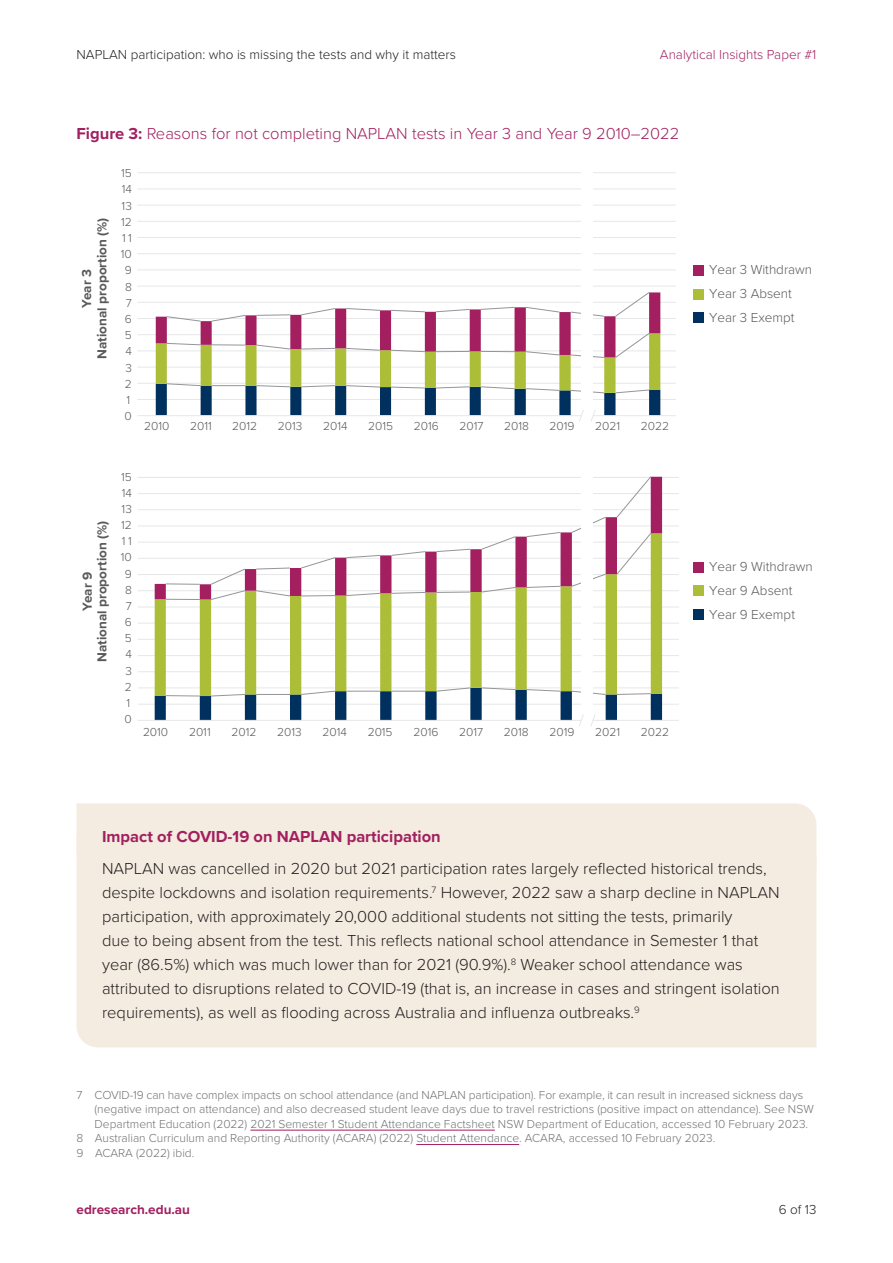
<style>
.page{position:relative;width:893px;height:1263px;background:#fff}
.page>*{position:absolute;margin:0;border:0;box-sizing:border-box;transform-origin:0 0}
.Case_study_info_box{font:300 16.5px/24px "Proxima Nova";color:#231f20}
.Figure_table_title{font:300 16.5px "Proxima Nova";color:#a22060}
.Case_study_info_box-2{font:700 16.5px "Proxima Nova";color:#a22060}
.t1{font:300 13.5px/23.9px "Proxima Nova";color:#595959}
.t2{font:300 13.5px "Proxima Nova";color:#231f20}
.t3{font:700 13.5px "Proxima Nova";color:#595959}
.t4{font:300 13.5px "Proxima Nova";color:#a22060}
.t5{font:700 13.5px "Proxima Nova";color:#a22060}
.Footnotes{font:300 12px/14.4px "Proxima Nova";color:#717275}
.t6{font:300 12px "Proxima Nova";color:#595959}
.s1{font-weight:700}
</style>
<div class="page">
<div style="left:77px;top:803px;width:739px;height:33px;background:#f4ece1"></div>
<div style="left:77px;top:836px;width:739px;height:211px;background:#f4ece1"></div>
<hr style="left:137px;top:172px;width:539px;height:1px;background:#e6e7e8">
<hr style="left:137px;top:189px;width:539px;height:1px;background:#e6e7e8">
<hr style="left:137px;top:205px;width:539px;height:1px;background:#e6e7e8">
<hr style="left:137px;top:221px;width:539px;height:1px;background:#e6e7e8">
<hr style="left:137px;top:237px;width:539px;height:1px;background:#e6e7e8">
<hr style="left:137px;top:253px;width:539px;height:1px;background:#e6e7e8">
<hr style="left:137px;top:269px;width:539px;height:1px;background:#e6e7e8">
<hr style="left:137px;top:286px;width:539px;height:1px;background:#e6e7e8">
<hr style="left:137px;top:302px;width:539px;height:1px;background:#e6e7e8">
<hr style="left:137px;top:318px;width:539px;height:1px;background:#e6e7e8">
<hr style="left:137px;top:334px;width:539px;height:1px;background:#e6e7e8">
<hr style="left:137px;top:350px;width:539px;height:1px;background:#e6e7e8">
<hr style="left:137px;top:367px;width:539px;height:1px;background:#e6e7e8">
<hr style="left:137px;top:383px;width:539px;height:1px;background:#e6e7e8">
<hr style="left:137px;top:399px;width:539px;height:1px;background:#e6e7e8">
<hr style="left:137px;top:415px;width:539px;height:1px;background:#e6e7e8">
<div style="left:693px;top:265px;width:10px;height:11px;background:#a31f60"></div>
<div style="left:693px;top:289px;width:10px;height:10px;background:#acbe37"></div>
<div style="left:693px;top:313px;width:10px;height:10px;background:#00305e"></div>
<div style="left:693px;top:562px;width:10px;height:10px;background:#a31f60"></div>
<div style="left:693px;top:585px;width:10px;height:11px;background:#acbe37"></div>
<div style="left:693px;top:609px;width:10px;height:11px;background:#00305e"></div>
<hr style="left:138px;top:477px;width:541px;height:1px;background:#e6e7e8">
<hr style="left:138px;top:493px;width:541px;height:1px;background:#e6e7e8">
<hr style="left:138px;top:509px;width:541px;height:1px;background:#e6e7e8">
<hr style="left:138px;top:526px;width:541px;height:1px;background:#e6e7e8">
<hr style="left:138px;top:542px;width:541px;height:1px;background:#e6e7e8">
<hr style="left:138px;top:558px;width:541px;height:1px;background:#e6e7e8">
<hr style="left:138px;top:574px;width:541px;height:1px;background:#e6e7e8">
<hr style="left:138px;top:590px;width:541px;height:1px;background:#e6e7e8">
<hr style="left:138px;top:607px;width:541px;height:1px;background:#e6e7e8">
<hr style="left:138px;top:623px;width:541px;height:1px;background:#e6e7e8">
<hr style="left:138px;top:639px;width:541px;height:1px;background:#e6e7e8">
<hr style="left:138px;top:655px;width:541px;height:1px;background:#e6e7e8">
<hr style="left:138px;top:671px;width:541px;height:1px;background:#e6e7e8">
<hr style="left:138px;top:687px;width:541px;height:1px;background:#e6e7e8">
<hr style="left:138px;top:704px;width:541px;height:1px;background:#e6e7e8">
<svg style="left:155px;top:599px;width:507px;height:88px"></svg>
<svg style="left:155px;top:477px;width:507px;height:122px"></svg>
<svg style="left:165px;top:476px;width:487px;height:109px"></svg>
<hr style="left:138px;top:720px;width:541px;height:1px;background:#e6e7e8">
<div style="left:582px;top:167px;width:11px;height:572px;background:#fff"></div>
<svg style="left:156px;top:292px;width:504px;height:130px"></svg>
<svg style="left:155px;top:687px;width:507px;height:39px"></svg>
<hr style="left:250px;top:1130px;width:245px;height:1px;background:#a22060">
<hr style="left:416px;top:1144px;width:103px;height:1px;background:#a22060">
<p class="t2" style="left:77px;top:44px;width:381px">NAPLAN participation: who is missing the tests and why it matters</p>
<p class="t4" style="left:660px;top:44px;width:158px">Analytical Insights Paper #1</p>
<p class="Figure_table_title" style="left:77px;top:121px;width:604px"><span class="s1">Figure 3:</span> Reasons for not completing NAPLAN tests in Year 3 and Year 9 2010–2022</p>
<p class="t6" style="left:121px;top:164px;width:12px">15</p>
<p class="t6" style="left:122px;top:180px;width:12px">14</p>
<p class="t3" style="left:92px;top:359px;width:143px;rotate:-90deg">National proportion (%)</p>
<p class="t3" style="left:77px;top:308px;width:41px;rotate:-90deg">Year 3</p>
<p class="t6" style="left:122px;top:197px;width:12px">13</p>
<p class="t6" style="left:121px;top:213px;width:12px">12</p>
<p class="t6" style="left:122px;top:229px;width:11px">11</p>
<p class="t6" style="left:121px;top:245px;width:12px">10</p>
<p class="t6" style="left:125px;top:261px;width:9px">9</p>
<p class="t6" style="left:125px;top:278px;width:8px">8</p>
<p class="t6" style="left:126px;top:294px;width:8px">7</p>
<p class="t6" style="left:125px;top:310px;width:9px">6</p>
<p class="t6" style="left:125px;top:326px;width:8px">5</p>
<p class="t6" style="left:125px;top:343px;width:8px">4</p>
<p class="t6" style="left:125px;top:359px;width:8px">3</p>
<p class="t6" style="left:125px;top:375px;width:8px">2</p>
<p class="t6" style="left:126px;top:391px;width:5px">1</p>
<p class="t6" style="left:125px;top:407px;width:9px">0</p>
<p class="t6" style="left:144px;top:417px;width:27px">2010</p>
<p class="t6" style="left:190px;top:417px;width:23px">2011</p>
<p class="t6" style="left:232px;top:417px;width:26px">2012</p>
<p class="t6" style="left:278px;top:417px;width:26px">2013</p>
<p class="t6" style="left:323px;top:417px;width:26px">2014</p>
<p class="t6" style="left:368px;top:417px;width:26px">2015</p>
<p class="t6" style="left:414px;top:417px;width:26px">2016</p>
<p class="t6" style="left:459px;top:417px;width:25px">2017</p>
<p class="t6" style="left:504px;top:417px;width:26px">2018</p>
<p class="t6" style="left:550px;top:417px;width:26px">2019</p>
<p class="t6" style="left:595px;top:417px;width:26px">2021</p>
<p class="t6" style="left:641px;top:417px;width:30px">2022</p>
<p class="t3" style="left:92px;top:662px;width:143px;rotate:-90deg">National proportion (%)</p>
<p class="t3" style="left:77px;top:611px;width:41px;rotate:-90deg">Year 9</p>
<p class="t6" style="left:121px;top:468px;width:12px">15</p>
<p class="t6" style="left:122px;top:484px;width:12px">14</p>
<p class="t6" style="left:122px;top:500px;width:12px">13</p>
<p class="t6" style="left:121px;top:516px;width:12px">12</p>
<p class="t6" style="left:122px;top:532px;width:12px">11</p>
<p class="t6" style="left:121px;top:548px;width:12px">10</p>
<p class="t6" style="left:125px;top:565px;width:9px">9</p>
<p class="t6" style="left:125px;top:581px;width:8px">8</p>
<p class="t6" style="left:126px;top:597px;width:8px">7</p>
<p class="t6" style="left:125px;top:613px;width:9px">6</p>
<p class="t6" style="left:125px;top:629px;width:8px">5</p>
<p class="t6" style="left:125px;top:645px;width:8px">4</p>
<p class="t6" style="left:125px;top:662px;width:8px">3</p>
<p class="t6" style="left:125px;top:678px;width:8px">2</p>
<p class="t6" style="left:126px;top:694px;width:5px">1</p>
<p class="t6" style="left:125px;top:710px;width:9px">0</p>
<p class="t6" style="left:143px;top:723px;width:27px">2010</p>
<p class="t6" style="left:189px;top:723px;width:23px">2011</p>
<p class="t6" style="left:231px;top:723px;width:26px">2012</p>
<p class="t6" style="left:277px;top:723px;width:26px">2013</p>
<p class="t6" style="left:322px;top:723px;width:26px">2014</p>
<p class="t6" style="left:368px;top:723px;width:26px">2015</p>
<p class="t6" style="left:413px;top:723px;width:26px">2016</p>
<p class="t6" style="left:459px;top:723px;width:26px">2017</p>
<p class="t6" style="left:504px;top:723px;width:26px">2018</p>
<p class="t6" style="left:549px;top:723px;width:26px">2019</p>
<p class="t6" style="left:641px;top:723px;width:30px">2022</p>
<p class="t6" style="left:595px;top:723px;width:26px">2021</p>
<p class="t1" style="left:709px;top:257px;width:105px">Year 3 Withdrawn<br>Year 3 Absent<br>Year 3 Exempt</p>
<p class="t1" style="left:709px;top:554px;width:105px">Year 9 Withdrawn<br>Year 9 Absent<br>Year 9 Exempt</p>
<p class="Case_study_info_box-2" style="left:102px;top:824px;width:340px">Impact of COVID-19 on NAPLAN participation</p>
<p class="Case_study_info_box" style="left:102px;top:856px;width:679px">NAPLAN was cancelled in 2020 but 2021 participation rates largely reflected historical trends, despite lockdowns and isolation requirements.<sup>7</sup> However, 2022 saw a sharp decline in NAPLAN participation, with approximately 20,000 additional students not sitting the tests, primarily<br>due to being absent from the test. This reflects national school attendance in Semester 1 that year (86.5%) which was much lower than for 2021 (90.9%).<sup>8</sup> Weaker school attendance was attributed to disruptions related to COVID-19 (that is, an increase in cases and stringent isolation requirements), as well as flooding across Australia and influenza outbreaks.<sup>9</sup></p>
<p class="Footnotes" style="left:95px;top:1087px;width:721px;text-indent:-18px">7 COVID-19 can have complex impacts on school attendance (and NAPLAN participation). For example, it can result in increased sickness days (negative impact on attendance) and also decreased student leave days due to travel restrictions (positive impact on attendance). See NSW<br>Department Education (2022) 2021 Semester 1 Student Attendance Factsheet NSW Department of Education, accessed 10 February 2023.</p>
<p class="Footnotes" style="left:77px;top:1130px;width:640px">8 Australian Curriculum and Reporting Authority (ACARA) (2022) Student Attendance. ACARA, accessed 10 February 2023.</p>
<p class="Footnotes" style="left:77px;top:1145px;width:119px">9 ACARA (2022) ibid.</p>
<p class="t5" style="left:77px;top:1200px;width:115px">edresearch.edu.au</p>
<p class="t2" style="left:779px;top:1200px;width:39px">6 of 13</p>
</div>
